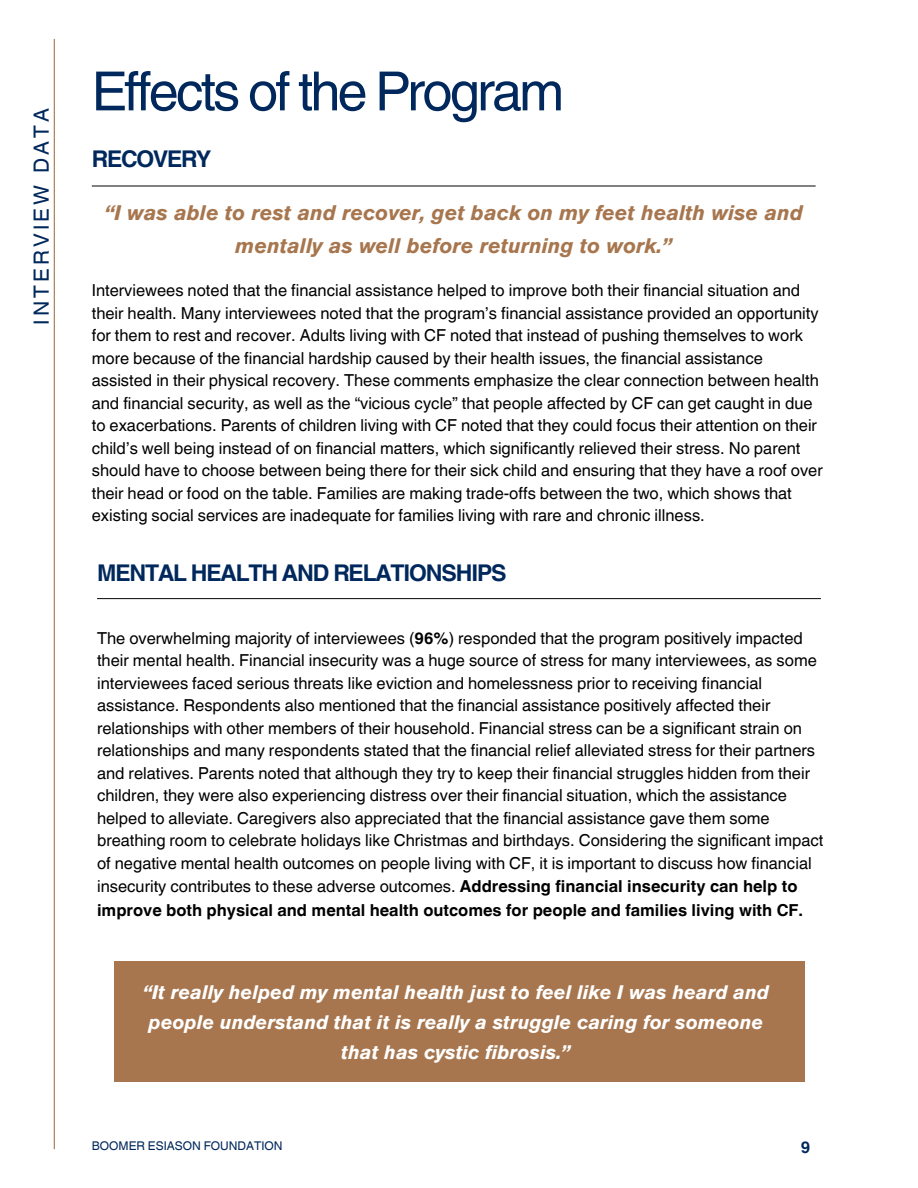
<style>
.page{position:relative;width:918px;height:1188px;background:#fff}
.page>*{position:absolute;margin:0;border:0;box-sizing:border-box;transform-origin:0 0}
.t1{font:54px "Helvetica World";letter-spacing:-.05em;color:#00285c}
.t2{font:700 23.1px "Helvetica World";letter-spacing:-.05em;color:#00285c}
.t3{font:italic 700 21px/32.7px "Akzidenz Grotesk Pro";color:#a7764e;text-align:center}
.t4{font:21px "Helvetica World";letter-spacing:.15em;color:#00285c}
.t5{font:italic 700 19.5px/30.3px "Akzidenz Grotesk Pro";color:#fff;text-align:center}
.t6{font:16.5px/22.6px "Helvetica World";color:#000}
.t7{font:700 16.5px "Helvetica World";color:#00285c}
.t8{font:12px "Helvetica World";color:#00285c}
.s1{font-weight:700}
</style>
<div class="page">
<hr style="left:54px;top:39px;width:1px;height:1110px;background:#a7764e">
<hr style="left:92px;top:185px;width:724px;height:2px;background:#202124">
<hr style="left:97px;top:598px;width:724px;height:1px;background:#202124">
<div style="left:114px;top:961px;width:690px;height:121px;background:#a7764e"></div>
<h3 class="t4" style="left:29px;top:325px;width:218px;rotate:-90deg">INTERVIEW DATA</h3>
<h1 class="t1" style="left:92px;top:60px;width:474px">Effects of the Program</h1>
<h4 class="t2" style="left:92px;top:140px;width:121px">RECOVERY</h4>
<h2 class="t3" style="left:105px;top:198px;width:700px">“I was able to rest and recover, get back on my feet health wise and mentally as well before returning to work.”</h2>
<h6 class="t6" style="left:92px;top:279px;width:732px">Interviewees noted that the financial assistance helped to improve both their financial situation and their health. Many interviewees noted that the program’s financial assistance provided an opportunity for them to rest and recover. Adults living with CF noted that instead of pushing themselves to work more because of the financial hardship caused by their health issues, the financial assistance assisted in their physical recovery. These comments emphasize the clear connection between health and financial security, as well as the “vicious cycle” that people affected by CF can get caught in due to exacerbations. Parents of children living with CF noted that they could focus their attention on their child’s well being instead of on financial matters, which significantly relieved their stress. No parent should have to choose between being there for their sick child and ensuring that they have a roof over their head or food on the table. Families are making trade-offs between the two, which shows that existing social services are inadequate for families living with rare and chronic illness.</h6>
<h2 class="t2" style="left:97px;top:554px;width:411px">MENTAL HEALTH AND RELATIONSHIPS</h2>
<h5 class="t6" style="left:97px;top:627px;width:728px">The overwhelming majority of interviewees (<span class="s1">96%</span>) responded that the program positively impacted their mental health. Financial insecurity was a huge source of stress for many interviewees, as some interviewees faced serious threats like eviction and homelessness prior to receiving financial assistance. Respondents also mentioned that the financial assistance positively affected their relationships with other members of their household. Financial stress can be a significant strain on relationships and many respondents stated that the financial relief alleviated stress for their partners and relatives. Parents noted that although they try to keep their financial struggles hidden from their children, they were also experiencing distress over their financial situation, which the assistance helped to alleviate. Caregivers also appreciated that the financial assistance gave them some breathing room to celebrate holidays like Christmas and birthdays. Considering the significant impact of negative mental health outcomes on people living with CF, it is important to discuss how financial insecurity contributes to these adverse outcomes. <span class="s1">Addressing financial insecurity can help to improve both physical and mental health outcomes for people and families living with CF.</span></h5>
<h6 class="t5" style="left:143px;top:979px;width:628px">“It really helped my mental health just to feel like I was heard and people understand that it is really a struggle caring for someone that has cystic fibrosis.”</h6>
<p class="t8" style="left:92px;top:1139px;width:192px">BOOMER ESIASON FOUNDATION</p>
<p class="t7" style="left:801px;top:1133px;width:11px">9</p>
</div>
